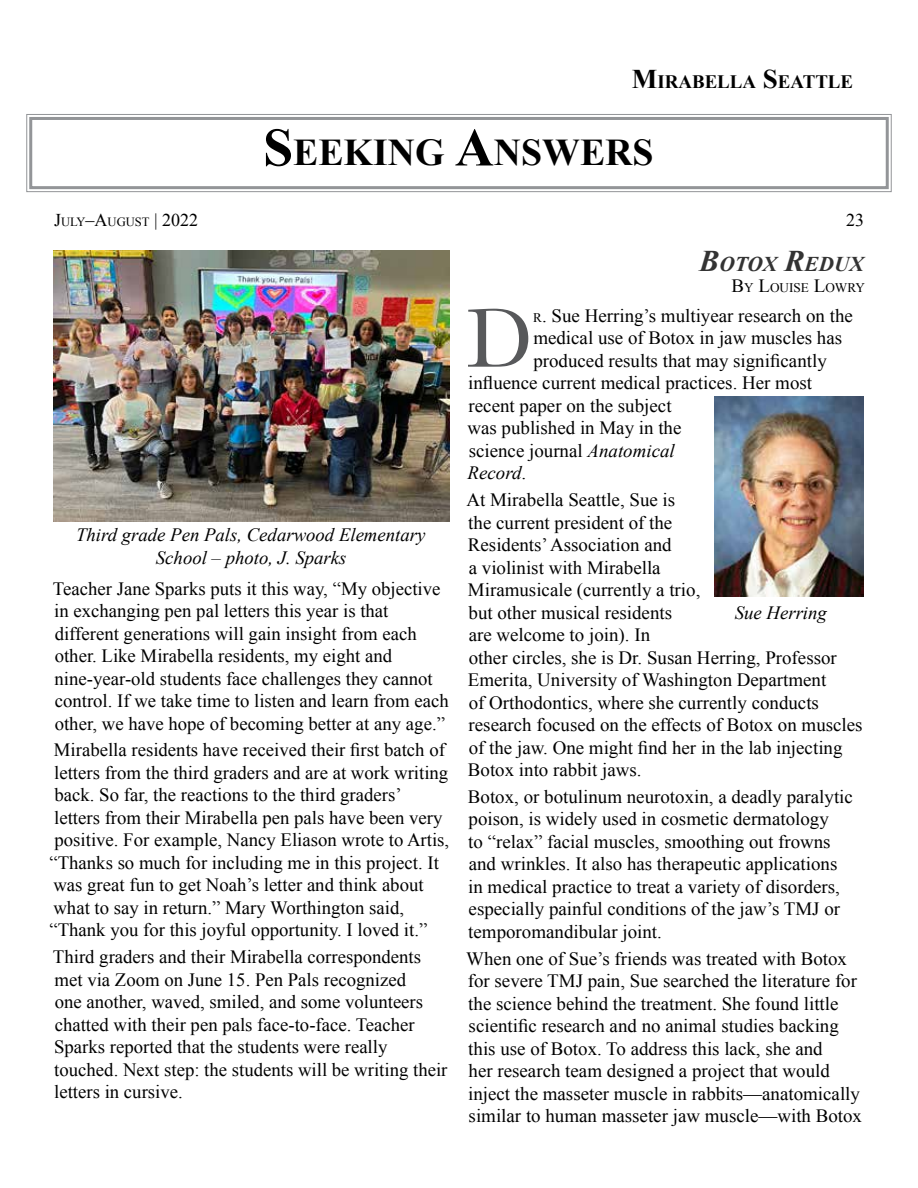
<style>
.page{position:relative;width:918px;height:1188px;background:#fff}
.page>*{position:absolute;margin:0;border:0;box-sizing:border-box;transform-origin:0 0}
.t1{font:86.7px "Baskerville";color:#58595b}
.t2{font:700 37.8px "Times New Roman";color:#000}
.t3{font:italic 700 21px "Times New Roman";color:#333}
.t4{font:700 18.9px "Times New Roman";color:#000}
.t5{font:18.75px/22.5px "Times New Roman";color:#000}
.t6{font:italic 18.75px/22.5px "Times New Roman";color:#000;text-align:center}
.t7{font:18px "Times New Roman";color:#000}
.t8{font:13.2px "Times New Roman";color:#000}
.s1{font-size:27px}
.s2{font-size:54px}
.s3{font-size:12.6px}
.s4{font-size:30px}
.s5{font-size:18.75px}
.s6{font-size:13.2px}
.s7{font-style:inherit}
.s8{font-style:italic}
.s9{font-style:normal}
</style>
<div class="page">
<svg style="left:26px;top:114px;width:866px;height:79px"></svg>
<div style="left:29px;top:117px;width:860px;height:72px;border:3px solid #939598"></div>
<img style="left:53px;top:251px;width:397px;height:271px">
<img style="left:714px;top:397px;width:150px;height:200px">
<p class="t4" style="left:632px;top:69px;width:223px"><span class="s1">M</span>IRABELLA <span class="s1">S</span>EATTLE</p>
<h2 class="t2" style="left:263px;top:127px;width:392px"><span class="s2">S</span>EEKING <span class="s2">A</span>NSWERS</h2>
<p class="t7" style="left:54px;top:208px;width:146px">J<span class="s3">ULY</span>–A<span class="s3">UGUST</span> | 2022</p>
<p class="t7" style="left:846px;top:208px;width:19px">23</p>
<p class="t6" style="left:76px;top:523px;width:351px">Third grade Pen Pals, Cedarwood Elementary<br>School – photo, J. Sparks</p>
<p class="t5" style="left:53px;top:577px;width:397px">Teacher Jane Sparks puts it this way, “My objective in exchanging pen pal letters this year is that different generations will gain insight from each other. Like Mirabella residents, my eight and nine-year-old students face challenges they cannot control. If we take time to listen and learn from each other, we have hope of becoming better at any age.”</p>
<p class="t5" style="left:49px;top:739px;width:401px">Mirabella residents have received their first batch of letters from the third graders and are at work writing back. So far, the reactions to the third graders’<br>letters from their Mirabella pen pals have been very positive. For example, Nancy Eliason wrote to Artis, “Thanks so much for including me in this project. It was great fun to get Noah’s letter and think about what to say in return.” Mary Worthington said, “Thank you for this joyful opportunity. I loved it.”</p>
<p class="t5" style="left:53px;top:945px;width:396px">Third graders and their Mirabella correspondents met via Zoom on June 15. Pen Pals recognized<br>one another, waved, smiled, and some volunteers chatted with their pen pals face-to-face. Teacher Sparks reported that the students were really touched. Next step: the students will be writing their letters in cursive.</p>
<p class="t3" style="left:699px;top:249px;width:166px"><span class="s4">B</span>OTOX <span class="s4">R</span>EDUX</p>
<p class="t8" style="left:732px;top:279px;width:135px"><span class="s5">B</span>Y <span class="s5">L</span>OUISE <span class="s5">L</span>OWRY</p>
<h1 class="t1" style="left:466px;top:283px;width:68px">D</h1>
<p class="t5" style="left:533px;top:304px;width:321px"><span class="s6">R</span><span class="s7">.</span> Sue Herring’s multiyear research on the</p>
<p class="t5" style="left:533px;top:326px;width:310px">medical use of Botox in jaw muscles has</p>
<p class="t5" style="left:533px;top:349px;width:295px">produced results that may significantly</p>
<p class="t5" style="left:468px;top:371px;width:345px">influence current medical practices. Her most</p>
<p class="t5" style="left:469px;top:394px;width:204px">recent paper on the subject</p>
<p class="t5" style="left:467px;top:416px;width:216px">was published in May in the</p>
<p class="t5" style="left:469px;top:439px;width:208px">science journal <span class="s8">Anatomical</span></p>
<p class="t6" style="left:468px;top:461px;width:60px">Record<span class="s9">.</span></p>
<p class="t5" style="left:466px;top:488px;width:398px">At Mirabella Seattle, Sue is<br>the current president of the<br>Residents’ Association and<br>a violinist with Mirabella<br>Miramusicale (currently a trio,<br>but other musical residents<br>are welcome to join). In<br>other circles, she is Dr. Susan Herring, Professor Emerita, University of Washington Department<br>of Orthodontics, where she currently conducts research focused on the effects of Botox on muscles of the jaw. One might find her in the lab injecting Botox into rabbit jaws.</p>
<p class="t5" style="left:468px;top:785px;width:387px">Botox, or botulinum neurotoxin, a deadly paralytic poison, is widely used in cosmetic dermatology<br>to “relax” facial muscles, smoothing out frowns and wrinkles. It also has therapeutic applications in medical practice to treat a variety of disorders, especially painful conditions of the jaw’s TMJ or temporomandibular joint.</p>
<p class="t5" style="left:466px;top:947px;width:397px">When one of Sue’s friends was treated with Botox for severe TMJ pain, Sue searched the literature for the science behind the treatment. She found little scientific research and no animal studies backing this use of Botox. To address this lack, she and<br>her research team designed a project that would inject the masseter muscle in rabbits—anatomically similar to human masseter jaw muscle—with Botox</p>
<p class="t6" style="left:735px;top:601px;width:94px">Sue Herring</p>
</div>
